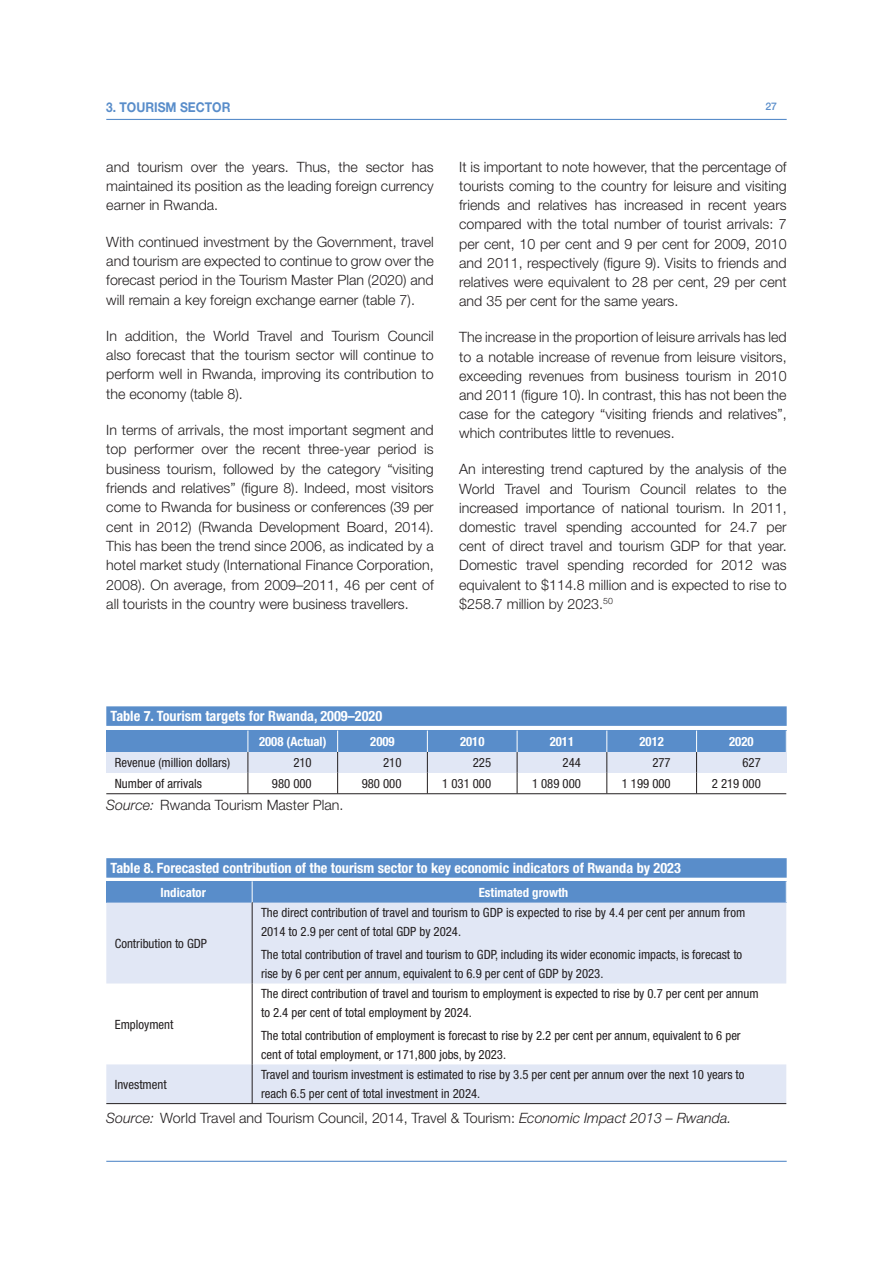
<style>
.page{position:relative;width:893px;height:1263px;background:#fff}
.page>*{position:absolute;margin:0;border:0;box-sizing:border-box;transform-origin:0 0}
.t1{font:300 14.25px/19.2px "Helvetica Neue LT Std";color:#231f20;text-align:justify}
.t2{font:700 condensed 14.25px "Helvetica Neue LT Std";color:#fff}
.t3{font:700 13.5px "Helvetica Neue LT Std";color:#598dca;scale:.88 1}
.t4{font:condensed 12.75px/18.8px "Helvetica Neue LT Std";color:#231f20}
.t5{font:700 condensed 12.75px "Helvetica Neue LT Std";color:#fff}
.t6{font:500 10.5px "Helvetica Neue LT Std";color:#598dca}
.s1{font-style:italic}
</style>
<div class="page">
<div style="left:106px;top:730px;width:680px;height:22px;background:#598dca"></div>
<div style="left:106px;top:752px;width:680px;height:20px;background:#e1e7f5"></div>
<svg style="left:337px;top:730px;width:1px;height:63px"></svg>
<svg style="left:427px;top:730px;width:1px;height:63px"></svg>
<svg style="left:517px;top:730px;width:1px;height:63px"></svg>
<svg style="left:606px;top:730px;width:1px;height:63px"></svg>
<svg style="left:786px;top:730px;width:1px;height:22px"></svg>
<svg style="left:696px;top:730px;width:1px;height:63px"></svg>
<hr style="left:106px;top:793px;width:680px;height:1px;background:#231f20">
<svg style="left:248px;top:730px;width:1px;height:63px"></svg>
<div style="left:106px;top:706px;width:681px;height:20px;background:#598dca"></div>
<div style="left:106px;top:881px;width:680px;height:21px;background:#598dca"></div>
<svg style="left:106px;top:902px;width:680px;height:201px;fill:#e1e7f5"></svg>
<svg style="left:786px;top:881px;width:1px;height:21px"></svg>
<hr style="left:252px;top:902px;width:1px;height:81px;background:#231f20">
<hr style="left:252px;top:983px;width:1px;height:81px;background:#231f20">
<hr style="left:252px;top:1064px;width:1px;height:39px;background:#231f20">
<svg style="left:252px;top:881px;width:1px;height:22px"></svg>
<hr style="left:106px;top:1103px;width:680px;height:1px;background:#231f20">
<div style="left:106px;top:858px;width:681px;height:20px;background:#598dca"></div>
<hr style="left:106px;top:119px;width:681px;height:1px;background:#598dca">
<hr style="left:106px;top:1161px;width:681px;height:1px;background:#598dca">
<p class="t3" style="left:106px;top:102px;width:143px">3. TOURISM SECTOR</p>
<p class="t6" style="left:765px;top:100px;width:13px">27</p>
<p class="t1" style="left:106px;top:159px;width:329px">and tourism over the years. Thus, the sector has maintained its position as the leading foreign currency earner in Rwanda.</p>
<p class="t1" style="left:106px;top:234px;width:329px">With continued investment by the Government, travel and tourism are expected to continue to grow over the forecast period in the Tourism Master Plan (2020) and will remain a key foreign exchange earner (table 7).</p>
<p class="t1" style="left:106px;top:328px;width:329px">In addition, the World Travel and Tourism Council also forecast that the tourism sector will continue to perform well in Rwanda, improving its contribution to the economy (table 8).</p>
<p class="t1" style="left:106px;top:422px;width:329px">In terms of arrivals, the most important segment and top performer over the recent three-year period is business tourism, followed by the category “visiting friends and relatives” (figure 8). Indeed, most visitors come to Rwanda for business or conferences (39 per cent in 2012) (Rwanda Development Board, 2014).<br>This has been the trend since 2006, as indicated by a hotel market study (International Finance Corporation, 2008). On average, from 2009–2011, 46 per cent of all tourists in the country were business travellers.</p>
<p class="t1" style="left:459px;top:159px;width:329px">It is important to note however, that the percentage of tourists coming to the country for leisure and visiting friends and relatives has increased in recent years compared with the total number of tourist arrivals: 7 per cent, 10 per cent and 9 per cent for 2009, 2010 and 2011, respectively (figure 9). Visits to friends and relatives were equivalent to 28 per cent, 29 per cent and 35 per cent for the same years.</p>
<p class="t1" style="left:459px;top:329px;width:329px">The increase in the proportion of leisure arrivals has led to a notable increase of revenue from leisure visitors, exceeding revenues from business tourism in 2010 and 2011 (figure 10). In contrast, this has not been the case for the category “visiting friends and relatives”, which contributes little to revenues.</p>
<p class="t1" style="left:459px;top:461px;width:329px">An interesting trend captured by the analysis of the World Travel and Tourism Council relates to the increased importance of national tourism. In 2011, domestic travel spending accounted for 24.7 per cent of direct travel and tourism GDP for that year.<br>Domestic travel spending recorded for 2012 was equivalent to $114.8 million and is expected to rise to $258.7 million by 2023.<sup>50</sup></p>
<p class="t2" style="left:111px;top:711px;width:273px">Table 7. Tourism targets for Rwanda, 2009–2020</p>
<p class="t5" style="left:259px;top:737px;width:69px">2008 (Actual)</p>
<p class="t5" style="left:370px;top:737px;width:26px">2009</p>
<p class="t5" style="left:460px;top:737px;width:26px">2010</p>
<p class="t5" style="left:550px;top:737px;width:26px">2011</p>
<p class="t5" style="left:639px;top:737px;width:26px">2012</p>
<p class="t5" style="left:729px;top:737px;width:26px">2020</p>
<p class="t4" style="left:115px;top:754px;width:117px">Revenue (million dollars)</p>
<p class="t4" style="left:293px;top:754px;width:20px">210</p>
<p class="t4" style="left:383px;top:754px;width:20px">210</p>
<p class="t4" style="left:473px;top:754px;width:20px">225</p>
<p class="t4" style="left:563px;top:754px;width:20px">244</p>
<p class="t4" style="left:652px;top:754px;width:20px">277</p>
<p class="t4" style="left:742px;top:754px;width:20px">627</p>
<p class="t4" style="left:115px;top:775px;width:89px">Number of arrivals</p>
<p class="t4" style="left:272px;top:775px;width:41px">980 000</p>
<p class="t4" style="left:362px;top:775px;width:41px">980 000</p>
<p class="t4" style="left:442px;top:775px;width:50px">1 031 000</p>
<p class="t4" style="left:532px;top:775px;width:50px">1 089 000</p>
<p class="t4" style="left:622px;top:775px;width:50px">1 199 000</p>
<p class="t4" style="left:712px;top:775px;width:50px">2 219 000</p>
<p class="t1" style="left:106px;top:797px;width:239px"><span class="s1">Source:</span> Rwanda Tourism Master Plan.</p>
<p class="t2" style="left:111px;top:863px;width:572px">Table 8. Forecasted contribution of the tourism sector to key economic indicators of Rwanda by 2023</p>
<p class="t5" style="left:161px;top:887px;width:47px">Indicator</p>
<p class="t5" style="left:479px;top:887px;width:91px">Estimated growth</p>
<p class="t4" style="left:115px;top:935px;width:94px">Contribution to GDP</p>
<p class="t4" style="left:261px;top:905px;width:486px">The direct contribution of travel and tourism to GDP is expected to rise by 4.4 per cent per annum from<br>2014 to 2.9 per cent of total GDP by 2024.</p>
<p class="t4" style="left:261px;top:947px;width:483px">The total contribution of travel and tourism to GDP, including its wider economic impacts, is forecast to rise by 6 per cent per annum, equivalent to 6.9 per cent of GDP by 2023.</p>
<p class="t4" style="left:115px;top:1016px;width:60px">Employment</p>
<p class="t4" style="left:261px;top:986px;width:499px">The direct contribution of travel and tourism to employment is expected to rise by 0.7 per cent per annum to 2.4 per cent of total employment by 2024.</p>
<p class="t4" style="left:261px;top:1028px;width:481px">The total contribution of employment is forecast to rise by 2.2 per cent per annum, equivalent to 6 per cent of total employment, or 171,800 jobs, by 2023.</p>
<p class="t4" style="left:115px;top:1076px;width:53px">Investment</p>
<p class="t4" style="left:261px;top:1067px;width:485px">Travel and tourism investment is estimated to rise by 3.5 per cent per annum over the next 10 years to reach 6.5 per cent of total investment in 2024.</p>
<p class="t1" style="left:106px;top:1110px;width:627px"><span class="s1">Source:</span> World Travel and Tourism Council, 2014, Travel &amp; Tourism: <span class="s1">Economic Impact 2013 – Rwanda.</span></p>
</div>
